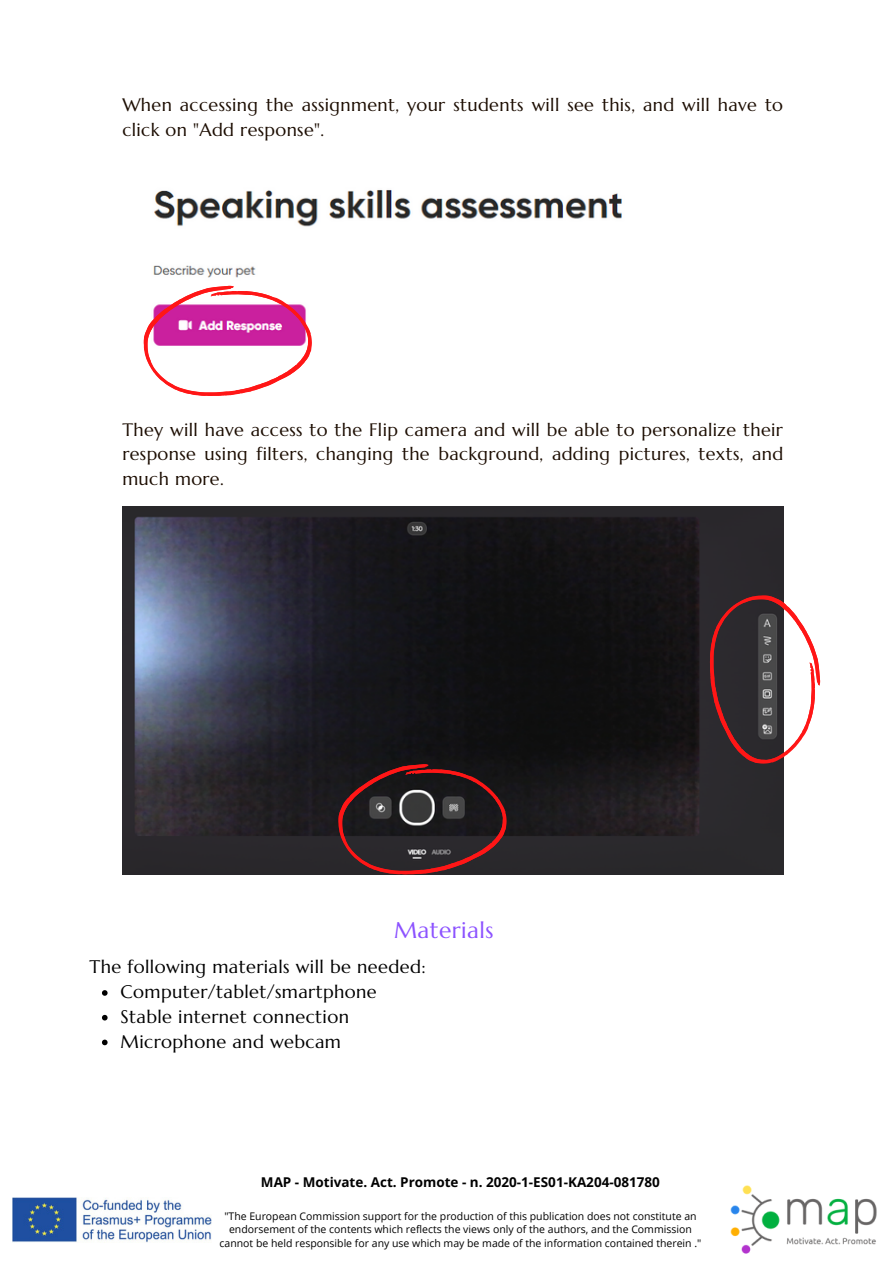
<style>
.page{position:relative;width:893px;height:1264px;background:#fff}
.page>*{position:absolute;margin:0;border:0;box-sizing:border-box;transform-origin:0 0}
.t1{font:22.8px "Marcellus";letter-spacing:.02em;color:#8c52ff}
.t2{font:18.15px/24.8px "Marcellus";letter-spacing:.02em;color:#000}
.t3{font:18px/24.8px "Marcellus";letter-spacing:.02em;color:#1c0d02}
.t4{font:700 13.5px "Open Sans";color:#000}
.t5{font:10.5px/13.5px "Open Sans";color:#000;text-align:center}
</style>
<div class="page">
<img style="left:12px;top:1197px;width:199px;height:45px">
<img style="left:730px;top:1185px;width:147px;height:69px">
<img style="left:143px;top:190px;width:479px;height:158px">
<svg style="left:144px;top:286px;width:168px;height:110px"></svg>
<img style="left:122px;top:507px;width:661px;height:367px">
<svg style="left:102px;top:990px;width:6px;height:5px"></svg>
<svg style="left:102px;top:1014px;width:6px;height:6px"></svg>
<svg style="left:102px;top:1039px;width:6px;height:6px"></svg>
<svg style="left:338px;top:764px;width:168px;height:110px;background:#3b2527"></svg>
<svg style="left:709px;top:595px;width:111px;height:168px"></svg>
<h3 class="t3" style="left:122px;top:92px;width:662px">When accessing the assignment, your students will see this, and will have to click on "Add response".</h3>
<h3 class="t3" style="left:122px;top:417px;width:662px;text-align:justify">They will have access to the Flip camera and will be able to personalize their response using filters, changing the background, adding pictures, texts, and much more.</h3>
<h1 class="t1" style="left:394px;top:915px;width:101px">Materials</h1>
<h2 class="t2" style="left:90px;top:954px;width:337px">The following materials will be needed:</h2>
<h2 class="t2" style="left:120px;top:979px;width:258px">Computer/tablet/smartphone<br>Stable internet connection<br>Microphone and webcam</h2>
<p class="t4" style="left:261px;top:1172px;width:400px">MAP - Motivate. Act. Promote - n. 2020-1-ES01-KA204-081780</p>
<p class="t5" style="left:219px;top:1208px;width:483px">"The European Commission support for the production of this publication does not constitute an endorsement of the contents which reflects the views only of the authors, and the Commission cannot be held responsible for any use which may be made of the information contained therein ."</p>
</div>
